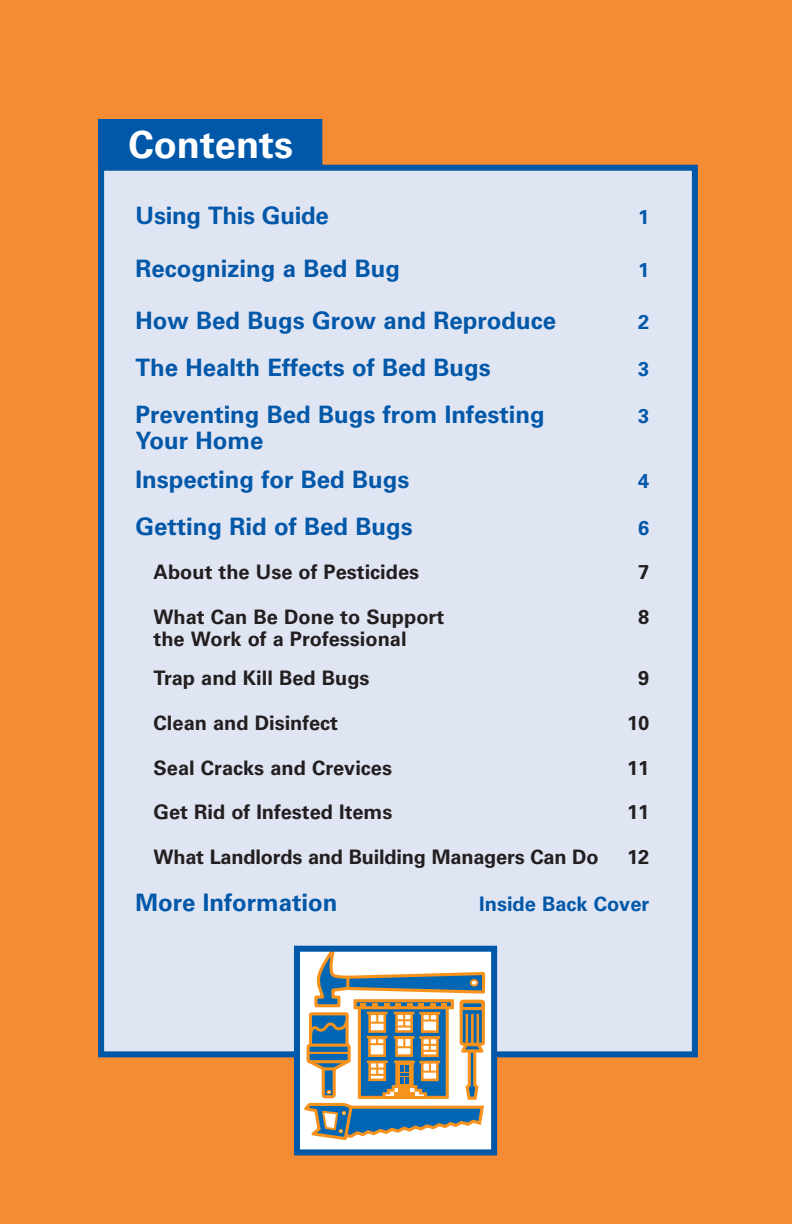
<style>
.page{position:relative;width:792px;height:1224px;background:#f58b32}
.page>*{position:absolute;margin:0;border:0;box-sizing:border-box;transform-origin:0 0}
.t1{font:700 38px "Univers";color:#fff}
.t2{font:700 24px/38.8px "Univers";color:#0157a8}
.t3{font:700 20px/38.8px "Univers";color:#231f20}
.t4{font:700 20px "Univers";color:#0157a8}
</style>
<div class="page">
<div style="left:101px;top:167px;width:591px;height:886px;background:#e0e5f3"></div>
<div style="left:98px;top:165px;width:600px;height:892px;border:6px solid #0157a8"></div>
<div style="left:100px;top:121px;width:220px;height:44px;background:#0157a8"></div>
<div style="left:98px;top:119px;width:224px;height:48px;border:2px solid #0157a8"></div>
<div style="left:300px;top:952px;width:191px;height:197px;background:#fff"></div>
<svg style="left:304px;top:953px;width:182px;height:187px"></svg>
<div style="left:294px;top:946px;width:203px;height:209px;border:6px solid #0157a8"></div>
<h1 class="t1" style="left:128px;top:130px;width:166px">Contents</h1>
<p class="t2" style="left:136px;top:198px;width:195px">Using This Guide</p>
<p class="t4" style="left:638px;top:209px;width:13px">1</p>
<p class="t2" style="left:136px;top:251px;width:266px">Recognizing a Bed Bug</p>
<p class="t4" style="left:638px;top:262px;width:13px">1</p>
<p class="t2" style="left:136px;top:304px;width:422px">How Bed Bugs Grow and Reproduce</p>
<p class="t4" style="left:638px;top:315px;width:13px">2</p>
<p class="t2" style="left:136px;top:350px;width:357px">The Health Effects of Bed Bugs</p>
<p class="t4" style="left:638px;top:362px;width:13px">3</p>
<p class="t2" style="left:136px;top:397px;width:411px">Preventing Bed Bugs from Infesting</p>
<p class="t4" style="left:638px;top:409px;width:13px">3</p>
<p class="t2" style="left:136px;top:423px;width:275px">Your Home<br>Inspecting for Bed Bugs</p>
<p class="t4" style="left:638px;top:473px;width:13px">4</p>
<p class="t2" style="left:136px;top:509px;width:279px">Getting Rid of Bed Bugs</p>
<p class="t4" style="left:638px;top:520px;width:13px">6</p>
<p class="t3" style="left:154px;top:555px;width:267px">About the Use of Pesticides</p>
<p class="t3" style="left:638px;top:555px;width:13px">7</p>
<p class="t3" style="left:154px;top:599px;width:292px">What Can Be Done to Support</p>
<p class="t3" style="left:638px;top:599px;width:13px">8</p>
<p class="t3" style="left:154px;top:621px;width:254px">the Work of a Professional<br>Trap and Kill Bed Bugs</p>
<p class="t3" style="left:638px;top:660px;width:13px">9</p>
<p class="t3" style="left:154px;top:705px;width:186px">Clean and Disinfect</p>
<p class="t3" style="left:627px;top:705px;width:24px">10</p>
<p class="t3" style="left:154px;top:750px;width:240px">Seal Cracks and Crevices</p>
<p class="t3" style="left:627px;top:750px;width:24px">11</p>
<p class="t3" style="left:154px;top:795px;width:240px">Get Rid of Infested Items</p>
<p class="t3" style="left:627px;top:795px;width:24px">11</p>
<p class="t3" style="left:154px;top:839px;width:447px">What Landlords and Building Managers Can Do</p>
<p class="t3" style="left:627px;top:839px;width:24px">12</p>
<p class="t2" style="left:136px;top:885px;width:203px">More Information</p>
<p class="t4" style="left:479px;top:897px;width:172px">Inside Back Cover</p>
</div>
